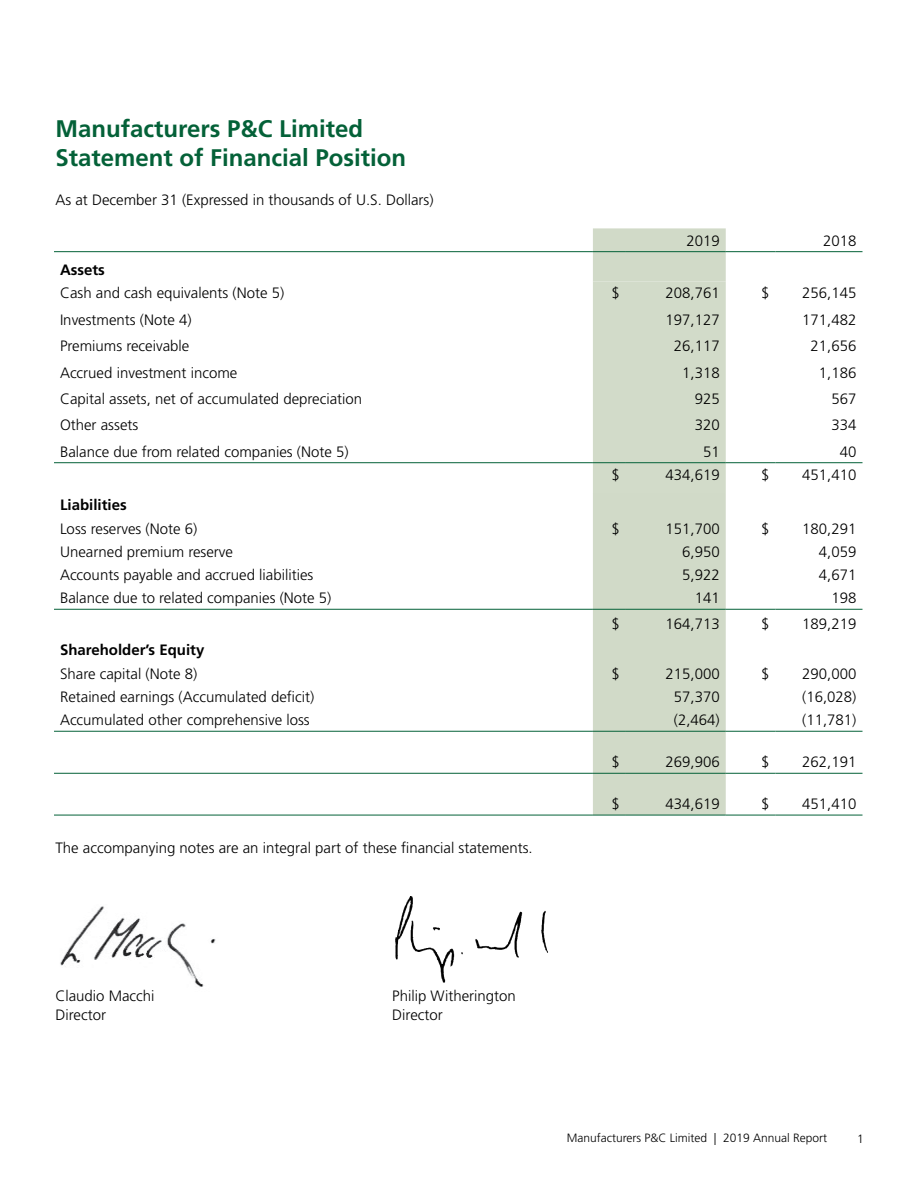
<style>
.page{position:relative;width:918px;height:1188px;background:#fff}
.page>*{position:absolute;margin:0;border:0;box-sizing:border-box;transform-origin:0 0}
.t1{font:700 24px "Frutiger LT Pro";color:#046138}
.Body___P{font:300 15px/18.8px "Frutiger LT Pro";color:#000}
.Body___P-2{font:700 15px "Frutiger LT Pro";color:#000}
.t2{font:300 12px "Frutiger LT Pro";color:#000}
</style>
<div class="page">
<div style="left:593px;top:228px;width:133px;height:587px;background:#d1dac8"></div>
<hr style="left:54px;top:251px;width:539px;height:1px;background:#046138">
<hr style="left:593px;top:251px;width:33px;height:1px;background:#046138">
<hr style="left:626px;top:251px;width:100px;height:1px;background:#046138">
<hr style="left:726px;top:251px;width:49px;height:1px;background:#046138">
<hr style="left:775px;top:251px;width:88px;height:1px;background:#046138">
<hr style="left:54px;top:462px;width:539px;height:1px;background:#046138">
<hr style="left:593px;top:462px;width:33px;height:1px;background:#046138">
<hr style="left:626px;top:462px;width:100px;height:1px;background:#046138">
<hr style="left:726px;top:462px;width:49px;height:1px;background:#046138">
<hr style="left:775px;top:462px;width:88px;height:1px;background:#046138">
<hr style="left:54px;top:609px;width:539px;height:1px;background:#046138">
<hr style="left:593px;top:609px;width:33px;height:1px;background:#046138">
<hr style="left:626px;top:609px;width:100px;height:1px;background:#046138">
<hr style="left:726px;top:609px;width:49px;height:1px;background:#046138">
<hr style="left:775px;top:609px;width:88px;height:1px;background:#046138">
<hr style="left:54px;top:731px;width:539px;height:1px;background:#046138">
<hr style="left:593px;top:731px;width:33px;height:1px;background:#046138">
<hr style="left:626px;top:731px;width:100px;height:1px;background:#046138">
<hr style="left:726px;top:731px;width:49px;height:1px;background:#046138">
<hr style="left:775px;top:731px;width:88px;height:1px;background:#046138">
<hr style="left:54px;top:773px;width:539px;height:1px;background:#046138">
<hr style="left:593px;top:773px;width:33px;height:1px;background:#046138">
<hr style="left:626px;top:773px;width:100px;height:1px;background:#046138">
<hr style="left:726px;top:773px;width:49px;height:1px;background:#046138">
<hr style="left:775px;top:773px;width:88px;height:1px;background:#046138">
<hr style="left:54px;top:815px;width:539px;height:1px;background:#046138">
<hr style="left:593px;top:815px;width:33px;height:1px;background:#046138">
<hr style="left:626px;top:815px;width:100px;height:1px;background:#046138">
<hr style="left:726px;top:815px;width:49px;height:1px;background:#046138">
<hr style="left:775px;top:815px;width:88px;height:1px;background:#046138">
<img style="left:60px;top:906px;width:156px;height:81px">
<img style="left:395px;top:897px;width:153px;height:86px">
<h2 class="t1" style="left:55px;top:114px;width:309px">Manufacturers P&amp;C Limited</h2>
<h2 class="t1" style="left:55px;top:143px;width:352px">Statement of Financial Position</h2>
<p class="Body___P" style="left:55px;top:190px;width:380px">As at December 31 (Expressed in thousands of U.S. Dollars)</p>
<p class="Body___P" style="left:686px;top:231px;width:35px">2019</p>
<p class="Body___P" style="left:823px;top:231px;width:35px">2018</p>
<p class="Body___P-2" style="left:60px;top:261px;width:46px">Assets</p>
<p class="Body___P" style="left:60px;top:284px;width:226px">Cash and cash equivalents (Note 5)</p>
<p class="Body___P" style="left:612px;top:284px;width:10px">$</p>
<p class="Body___P" style="left:666px;top:284px;width:56px">208,761</p>
<p class="Body___P" style="left:761px;top:284px;width:10px">$</p>
<p class="Body___P" style="left:802px;top:284px;width:56px">256,145</p>
<p class="Body___P" style="left:60px;top:310px;width:133px">Investments (Note 4)</p>
<p class="Body___P" style="left:666px;top:310px;width:56px">197,127</p>
<p class="Body___P" style="left:802px;top:310px;width:56px">171,482</p>
<p class="Body___P" style="left:60px;top:337px;width:131px">Premiums receivable</p>
<p class="Body___P" style="left:674px;top:337px;width:47px">26,117</p>
<p class="Body___P" style="left:811px;top:337px;width:47px">21,656</p>
<p class="Body___P" style="left:60px;top:363px;width:179px">Accrued investment income</p>
<p class="Body___P" style="left:682px;top:363px;width:39px">1,318</p>
<p class="Body___P" style="left:819px;top:363px;width:39px">1,186</p>
<p class="Body___P" style="left:60px;top:390px;width:304px">Capital assets, net of accumulated depreciation</p>
<p class="Body___P" style="left:695px;top:390px;width:27px">925</p>
<p class="Body___P" style="left:831px;top:390px;width:27px">567</p>
<p class="Body___P" style="left:60px;top:416px;width:80px">Other assets</p>
<p class="Body___P" style="left:695px;top:416px;width:27px">320</p>
<p class="Body___P" style="left:831px;top:416px;width:27px">334</p>
<p class="Body___P" style="left:60px;top:442px;width:290px">Balance due from related companies (Note 5)</p>
<p class="Body___P" style="left:703px;top:442px;width:18px">51</p>
<p class="Body___P" style="left:840px;top:442px;width:18px">40</p>
<p class="Body___P" style="left:612px;top:466px;width:10px">$</p>
<p class="Body___P" style="left:666px;top:466px;width:56px">434,619</p>
<p class="Body___P" style="left:761px;top:466px;width:10px">$</p>
<p class="Body___P" style="left:802px;top:466px;width:56px">451,410</p>
<p class="Body___P-2" style="left:60px;top:496px;width:68px">Liabilities</p>
<p class="Body___P" style="left:60px;top:519px;width:139px">Loss reserves (Note 6)</p>
<p class="Body___P" style="left:612px;top:519px;width:10px">$</p>
<p class="Body___P" style="left:666px;top:519px;width:56px">151,700</p>
<p class="Body___P" style="left:761px;top:519px;width:10px">$</p>
<p class="Body___P" style="left:802px;top:519px;width:56px">180,291</p>
<p class="Body___P" style="left:60px;top:542px;width:175px">Unearned premium reserve</p>
<p class="Body___P" style="left:682px;top:542px;width:39px">6,950</p>
<p class="Body___P" style="left:819px;top:542px;width:39px">4,059</p>
<p class="Body___P" style="left:60px;top:566px;width:255px">Accounts payable and accrued liabilities</p>
<p class="Body___P" style="left:682px;top:566px;width:39px">5,922</p>
<p class="Body___P" style="left:819px;top:566px;width:39px">4,671</p>
<p class="Body___P" style="left:60px;top:589px;width:273px">Balance due to related companies (Note 5)</p>
<p class="Body___P" style="left:695px;top:589px;width:27px">141</p>
<p class="Body___P" style="left:831px;top:589px;width:27px">198</p>
<p class="Body___P" style="left:612px;top:615px;width:10px">$</p>
<p class="Body___P" style="left:666px;top:615px;width:56px">164,713</p>
<p class="Body___P" style="left:761px;top:615px;width:10px">$</p>
<p class="Body___P" style="left:802px;top:615px;width:56px">189,219</p>
<p class="Body___P-2" style="left:60px;top:641px;width:146px">Shareholder’s Equity</p>
<p class="Body___P" style="left:60px;top:664px;width:139px">Share capital (Note 8)</p>
<p class="Body___P" style="left:612px;top:664px;width:10px">$</p>
<p class="Body___P" style="left:666px;top:664px;width:56px">215,000</p>
<p class="Body___P" style="left:761px;top:664px;width:10px">$</p>
<p class="Body___P" style="left:802px;top:664px;width:56px">290,000</p>
<p class="Body___P" style="left:60px;top:688px;width:256px">Retained earnings (Accumulated deficit)</p>
<p class="Body___P" style="left:674px;top:688px;width:47px">57,370</p>
<p class="Body___P" style="left:802px;top:688px;width:56px">(16,028)</p>
<p class="Body___P" style="left:60px;top:711px;width:251px">Accumulated other comprehensive loss</p>
<p class="Body___P" style="left:674px;top:711px;width:47px">(2,464)</p>
<p class="Body___P" style="left:802px;top:711px;width:56px">(11,781)</p>
<p class="Body___P" style="left:612px;top:753px;width:10px">$</p>
<p class="Body___P" style="left:666px;top:753px;width:56px">269,906</p>
<p class="Body___P" style="left:761px;top:753px;width:10px">$</p>
<p class="Body___P" style="left:802px;top:753px;width:56px">262,191</p>
<p class="Body___P" style="left:612px;top:795px;width:10px">$</p>
<p class="Body___P" style="left:666px;top:795px;width:56px">434,619</p>
<p class="Body___P" style="left:761px;top:795px;width:10px">$</p>
<p class="Body___P" style="left:802px;top:795px;width:56px">451,410</p>
<p class="Body___P" style="left:55px;top:839px;width:479px">The accompanying notes are an integral part of these financial statements.</p>
<p class="Body___P" style="left:55px;top:987px;width:101px">Claudio Macchi<br>Director</p>
<p class="Body___P" style="left:392px;top:987px;width:125px">Philip Witherington<br>Director</p>
<p class="t2" style="left:567px;top:1131px;width:262px">Manufacturers P&amp;C Limited | 2019 Annual Report</p>
<p class="t2" style="left:857px;top:1132px;width:8px">1</p>
</div>
